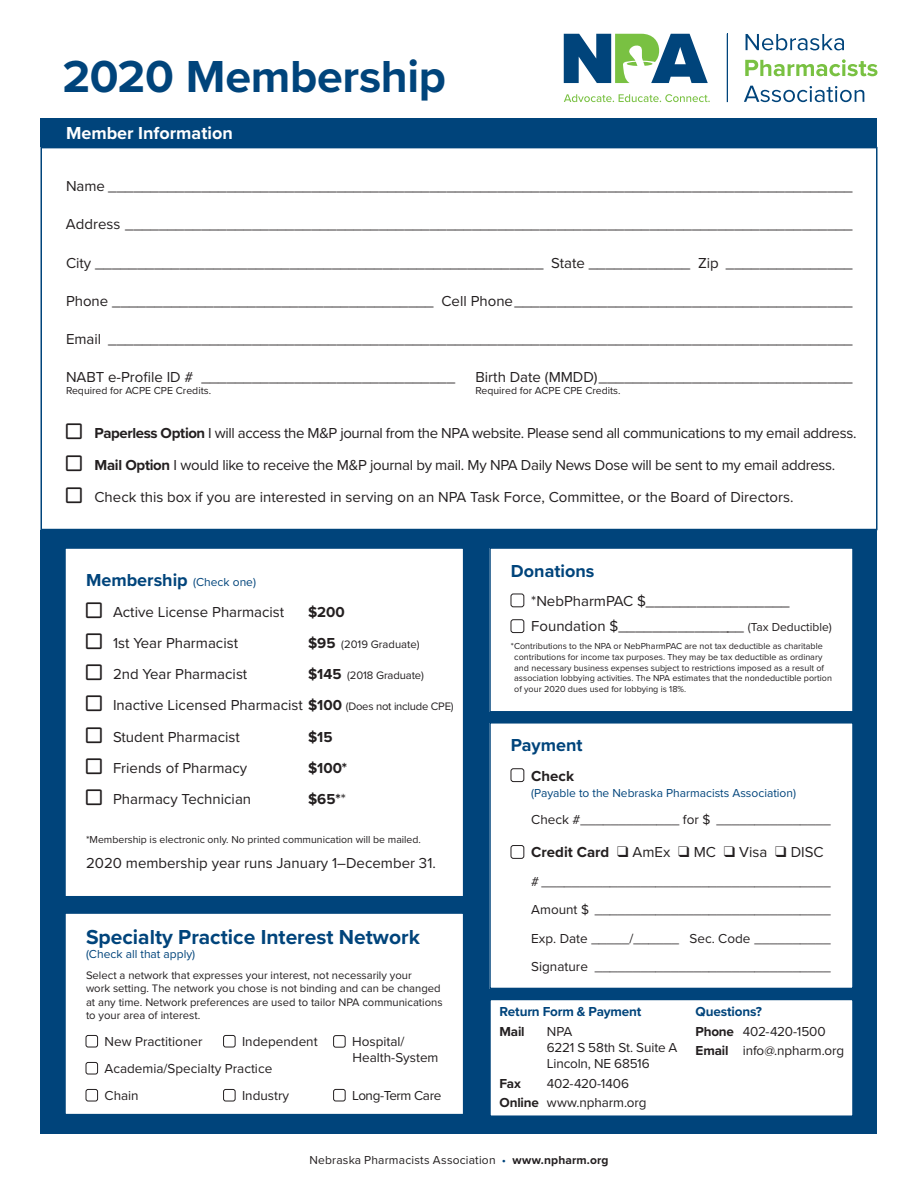
<style>
.page{position:relative;width:918px;height:1188px;background:#fff}
.page>*{position:absolute;margin:0;border:0;box-sizing:border-box;transform-origin:0 0}
.t1{font:700 46.5px "Proxima Nova";letter-spacing:-.01em;color:#00447b}
.t2{font:700 21px "Proxima Nova";color:#00447b}
.t3{font:700 18px "Proxima Nova";color:#00447b}
.t4{font:700 18px "Proxima Nova";color:#fff}
.t5{font:15px/31.2px "Proxima Nova";color:#231f20}
.t6{font:15px/32.2px "Proxima Nova";letter-spacing:-.02em;color:#231f20}
.t7{font:700 15px "Proxima Nova";color:#231f20}
.t8{font:13.5px/28.5px "Proxima Nova";color:#231f20}
.t9{font:700 13.5px "Proxima Nova";letter-spacing:-.01em;color:#00447b}
.t10{font:13.5px "Proxima Nova";letter-spacing:-.03em;color:#231f20}
.t11{font:700 13.5px "Proxima Nova";letter-spacing:-.015em;color:#231f20}
.t12{font:12px "Proxima Nova";color:#00447b}
.t13{font:12px "Proxima Nova";letter-spacing:.015em;color:#231f20}
.t14{font:11.25px/13.5px "Proxima Nova";color:#231f20}
.t15{font:10.5px "Proxima Nova";color:#231f20}
.t16{font:9px/10.8px "Proxima Nova";color:#231f20}
.s1{font-weight:700}
.s2{font-weight:400;font-size:12px}
.s3{font-weight:700;font-size:15px}
.s4{font-size:11.25px}
.s5{font-weight:400}
.s6{font-size:12px}
.s7{font-weight:700;color:#00447b}
.s8{color:#00447b}
</style>
<div class="page">
<svg style="left:564px;top:94px;width:146px;height:8px"></svg>
<svg style="left:746px;top:34px;width:98px;height:16px"></svg>
<svg style="left:745px;top:59px;width:132px;height:17px"></svg>
<svg style="left:744px;top:86px;width:120px;height:16px"></svg>
<hr style="left:727px;top:34px;width:1px;height:68px;background:#00447b">
<svg style="left:564px;top:34px;width:144px;height:49px"></svg>
<div style="left:40px;top:530px;width:838px;height:604px;background:#00447b"></div>
<div style="left:40px;top:118px;width:838px;height:29px;background:#00447b"></div>
<div style="left:40px;top:147px;width:838px;height:383px;background:#fff;border:2px solid #00447b"></div>
<div style="left:490px;top:723px;width:363px;height:265px;background:#fff"></div>
<div style="left:511px;top:768px;width:13px;height:14px;border:1px solid #231f20;border-radius:2px"></div>
<div style="left:511px;top:845px;width:13px;height:14px;border:1px solid #231f20;border-radius:2px"></div>
<div style="left:489px;top:722px;width:365px;height:267px;border:2px solid #00447b"></div>
<div style="left:65px;top:548px;width:399px;height:349px;background:#fff"></div>
<div style="left:64px;top:547px;width:400px;height:350px;border:2px solid #00447b"></div>
<div style="left:489px;top:999px;width:365px;height:118px;background:#fff;border:2px solid #00447b"></div>
<div style="left:65px;top:913px;width:399px;height:202px;background:#fff"></div>
<div style="left:64px;top:912px;width:400px;height:203px;border:2px solid #00447b"></div>
<div style="left:490px;top:548px;width:363px;height:164px;background:#fff"></div>
<div style="left:511px;top:594px;width:13px;height:13px;border:1px solid #231f20;border-radius:2px"></div>
<div style="left:511px;top:619px;width:13px;height:14px;border:1px solid #231f20;border-radius:2px"></div>
<div style="left:489px;top:547px;width:365px;height:166px;border:2px solid #00447b"></div>
<div style="left:86px;top:1035px;width:12px;height:12px;border:1px solid #231f20;border-radius:2px"></div>
<div style="left:223px;top:1035px;width:13px;height:12px;border:1px solid #231f20;border-radius:2px"></div>
<div style="left:86px;top:1062px;width:12px;height:12px;border:1px solid #231f20;border-radius:2px"></div>
<div style="left:86px;top:1089px;width:12px;height:12px;border:1px solid #231f20;border-radius:2px"></div>
<div style="left:223px;top:1089px;width:13px;height:12px;border:1px solid #231f20;border-radius:2px"></div>
<div style="left:333px;top:1035px;width:13px;height:13px;border:1px solid #231f20;border-radius:2px"></div>
<div style="left:333px;top:1089px;width:13px;height:12px;border:1px solid #231f20;border-radius:2px"></div>
<h1 class="t1" style="left:62px;top:42px;width:385px">2020 Membership</h1>
<p class="t4" style="left:66px;top:120px;width:168px">Member Information</p>
<p class="t5" style="left:66px;top:170px;width:788px">Name ________________________________________________________________________________________</p>
<p class="t5" style="left:66px;top:208px;width:788px">Address ______________________________________________________________________________________</p>
<p class="t5" style="left:66px;top:246px;width:788px">City _____________________________________________________ State ____________ Zip _______________</p>
<p class="t5" style="left:66px;top:285px;width:788px">Phone ______________________________________ Cell Phone________________________________________</p>
<p class="t5" style="left:66px;top:323px;width:788px">Email ________________________________________________________________________________________</p>
<p class="t5" style="left:66px;top:361px;width:391px">NABT e-Profile ID # ______________________________</p>
<p class="t5" style="left:476px;top:361px;width:379px">Birth Date (MMDD)______________________________</p>
<p class="t15" style="left:66px;top:383px;width:147px">Required for ACPE CPE Credits.</p>
<p class="t15" style="left:476px;top:383px;width:147px">Required for ACPE CPE Credits.</p>
<p class="t6" style="left:94px;top:416px;width:764px"><span class="s1">Paperless Option</span> I will access the M&amp;P journal from the NPA website. Please send all communications to my email address.<br><span class="s1">Mail Option</span> I would like to receive the M&amp;P journal by mail. My NPA Daily News Dose will be sent to my email address.<br>Check this box if you are interested in serving on an NPA Task Force, Committee, or the Board of Directors.</p>
<p class="t3" style="left:86px;top:566px;width:172px">Membership <span class="s2">(Check one)</span></p>
<p class="t5" style="left:113px;top:596px;width:173px">Active License Pharmacist</p>
<p class="t7" style="left:308px;top:601px;width:38px">$200</p>
<p class="t5" style="left:113px;top:627px;width:127px">1st Year Pharmacist</p>
<p class="t14" style="left:308px;top:637px;width:113px"><span class="s3">$95</span> (2019 Graduate)</p>
<p class="t5" style="left:113px;top:658px;width:136px">2nd Year Pharmacist</p>
<p class="t14" style="left:308px;top:668px;width:117px"><span class="s3">$145</span> (2018 Graduate)</p>
<p class="t5" style="left:113px;top:689px;width:342px">Inactive Licensed Pharmacist <span class="s1">$100</span> <span class="s4">(Does not include CPE)<br></span>Student Pharmacist</p>
<p class="t7" style="left:308px;top:725px;width:26px">$15</p>
<p class="t5" style="left:113px;top:751px;width:136px">Friends of Pharmacy</p>
<p class="t7" style="left:308px;top:756px;width:41px">$100*</p>
<p class="t5" style="left:113px;top:783px;width:140px">Pharmacy Technician</p>
<p class="t7" style="left:308px;top:788px;width:39px">$65*<span class="s5">*</span></p>
<p class="t15" style="left:86px;top:832px;width:337px">*Membership is electronic only. No printed communication will be mailed.</p>
<p class="t5" style="left:86px;top:847px;width:351px">2020 membership year runs January 1–December 31.</p>
<h2 class="t2" style="left:86px;top:921px;width:335px">Specialty Practice Interest Network</h2>
<p class="t12" style="left:86px;top:945px;width:111px">(Check all that apply)</p>
<p class="t14" style="left:86px;top:968px;width:358px">Select a network that expresses your interest, not necessarily your<br>work setting. The network you chose is not binding and can be changed at any time. Network preferences are used to tailor NPA communications to your area of interest.</p>
<p class="t8" style="left:105px;top:1027px;width:215px;line-height:27px;text-indent:138px">Independent<br>Academia/Specialty Practice<br>Chain</p>
<p class="t8" style="left:105px;top:1027px;width:99px">New Practitioner</p>
<p class="t8" style="left:242px;top:1081px;width:49px">Industry</p>
<p class="t8" style="left:352px;top:1033px;width:88px;line-height:16.2px">Hospital/<br>Health-System</p>
<p class="t10" style="left:352px;top:1085px;width:91px">Long-Term Care</p>
<p class="t3" style="left:511px;top:557px;width:85px">Donations</p>
<p class="t5" style="left:531px;top:587px;width:302px;line-height:25.8px">*NebPharmPAC $_________________<br>Foundation $_______________ <span class="s6">(Tax Deductible)</span></p>
<p class="t16" style="left:514px;top:640px;width:319px;text-indent:-3px">*Contributions to the NPA or NebPharmPAC are not tax deductible as charitable contributions for income tax purposes. They may be tax deductible as ordinary and necessary business expenses subject to restrictions imposed as a result of association lobbying activities. The NPA estimates that the nondeductible portion of your 2020 dues used for lobbying is 18%.</p>
<p class="t3" style="left:511px;top:732px;width:73px">Payment</p>
<p class="t7" style="left:531px;top:764px;width:44px">Check</p>
<p class="t12" style="left:531px;top:784px;width:266px">(Payable to the Nebraska Pharmacists Association)</p>
<p class="t8" style="left:531px;top:805px;width:301px">Check #_____________ for $ _______________</p>
<p class="t5" style="left:531px;top:836px;width:294px"><span class="s1">Credit Card</span> ❑ AmEx ❑ MC ❑ Visa ❑ DISC</p>
<p class="t8" style="left:531px;top:866px;width:301px;text-align:justify"># ______________________________________ Amount $ _______________________________ Exp. Date _____/______ Sec. Code __________ Signature _______________________________</p>
<p class="t9" style="left:500px;top:1002px;width:143px">Return Form &amp; Payment</p>
<p class="t11" style="left:500px;top:1021px;width:27px">Mail</p>
<p class="t8" style="left:547px;top:1023px;width:132px;line-height:16.2px">NPA<br>6221 S 58th St. Suite A<br>Lincoln, NE 68516</p>
<p class="t11" style="left:500px;top:1073px;width:23px">Fax</p>
<p class="t8" style="left:500px;top:1073px;width:149px;line-height:19.5px;text-indent:47px">402-420-1406<br><span class="s1">Online</span> www.npharm.org</p>
<p class="t8" style="left:696px;top:1002px;width:150px;line-height:19.5px"><span class="s7">Questions?<br></span><span class="s1">Phone</span> 402-420-1500<br><span class="s1">Email</span> info@.npharm.org</p>
<p class="t13" style="left:309px;top:1151px;width:301px">Nebraska Pharmacists Association <span class="s8">•</span> <span class="s1">www.npharm.org</span></p>
</div>
